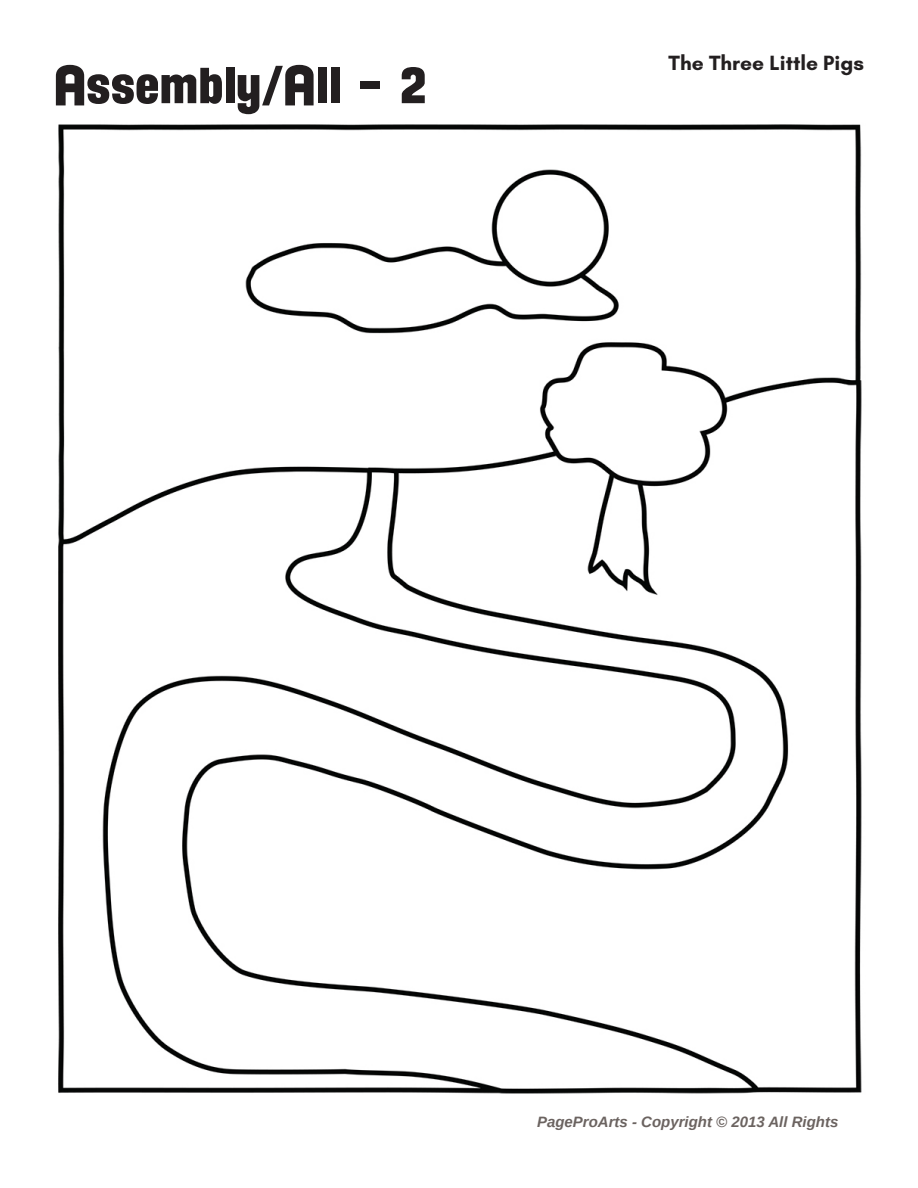
<style>
.page{position:relative;width:918px;height:1188px;background:#fff}
.page>*{position:absolute;margin:0;border:0;box-sizing:border-box;transform-origin:0 0}
.t1{font:54px "Florida Project Phase One";color:#231f20}
.t2{font:700 21px "Glacial Indifference";color:#231f20}
.t3{font:italic 700 15px "Liberation Sans";color:#6b6360}
</style>
<div class="page">
<img style="left:58px;top:124px;width:804px;height:970px">
<p class="t1" style="left:54px;top:50px;width:375px">Assembly/All - 2</p>
<h2 class="t2" style="left:669px;top:50px;width:197px">The Three Little Pigs</h2>
<p class="t3" style="left:537px;top:1111px;width:303px">PageProArts - Copyright © 2013 All Rights</p>
</div>
